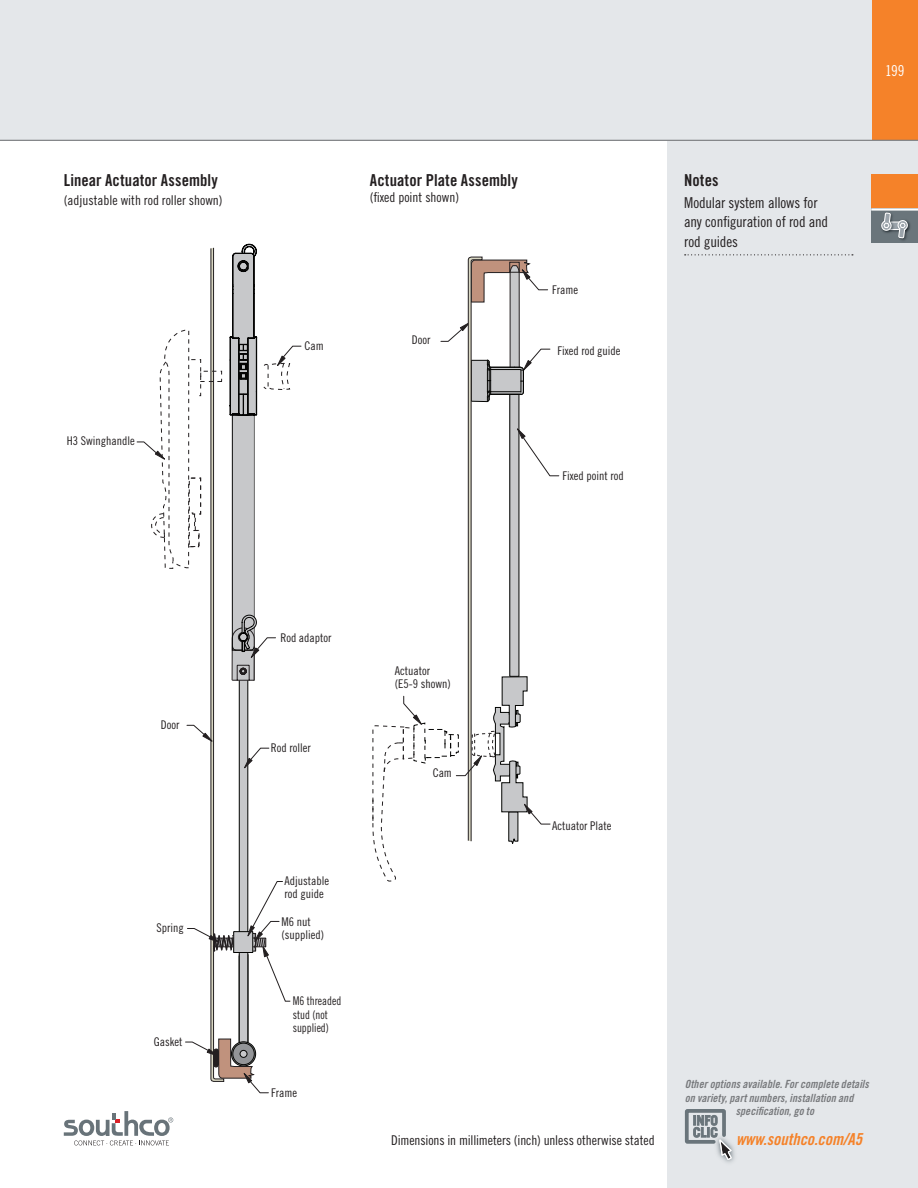
<style>
.page{position:relative;width:918px;height:1188px;background:#fff}
.page>*{position:absolute;margin:0;border:0;box-sizing:border-box;transform-origin:0 0}
.TG20_11-13_general_t{font:16.5px "Trade Gothic LT Std Bd Cn 20";letter-spacing:.01em;color:#231f20}
.web{font:16.5px "Trade Gothic LT Std Bd Cn 20 Obl";color:#f58229}
.M_F_sub_heads{font:16.5px "Trade Gothic LT Std Bd Cn 20";letter-spacing:.01em;color:#231f20}
.M_F_left-rule{font:15px/19.5px "Trade Gothic LT Std Cn 18";letter-spacing:-.01em;color:#231f20}
.t1{font:15px "Trade Gothic LT Std Cn 18";color:#fff}
.TG20_11-13_general_t-2{font:13.5px "Trade Gothic LT Std Cn 18";color:#231f20}
.t2{font:12px/13.5px "Trade Gothic Cond Eighteen";color:#231f20}
.t3{font:12px/13.5px "Trade Gothic Cond Eighteen";color:#231f20;scale:.92 1}
.InfoClic_text_TG20ob{font:11.25px "Trade Gothic LT Std Bd Cn 20 Obl";letter-spacing:.005em;color:#787a7d}
</style>
<div class="page">
<div style="left:871px;top:0;width:47px;height:140px;background:#f58229"></div>
<div style="left:0;top:0;width:871px;height:140px;background:#e4e7ea"></div>
<svg style="left:64px;top:1111px;width:109px;height:34px"></svg>
<div style="left:667px;top:140px;width:251px;height:1048px;background:#e4e7ea"></div>
<hr style="left:0;top:140px;width:918px;height:1px;background:#787a7d">
<div style="left:871px;top:174px;width:47px;height:34px;background:#f58229"></div>
<div style="left:871px;top:208px;width:47px;height:34px;background:#6a757b"></div>
<img style="left:900px;top:222px;width:10px;height:19px">
<svg style="left:881px;top:212px;width:28px;height:27px"></svg>
<hr style="left:871px;top:208px;width:47px;height:3px;background:#fff">
<svg style="left:136px;top:243px;width:166px;height:851px"></svg>
<img style="left:725px;top:1146px;width:10px;height:17px">
<svg style="left:684px;top:1109px;width:48px;height:52px"></svg>
<svg style="left:372px;top:256px;width:188px;height:626px"></svg>
<svg style="left:685px;top:254px;width:168px;height:1px"></svg>
<p class="TG20_11-13_general_t" style="left:64px;top:170px;width:156px">Linear Actuator Assembly</p>
<p class="TG20_11-13_general_t-2" style="left:64px;top:192px;width:160px">(adjustable with rod roller shown)</p>
<p class="t2" style="left:67px;top:434px;width:69px">H3 Swinghandle</p>
<p class="t2" style="left:304px;top:339px;width:21px">Cam</p>
<p class="TG20_11-13_general_t" style="left:370px;top:170px;width:149px">Actuator Plate Assembly</p>
<p class="TG20_11-13_general_t-2" style="left:370px;top:190px;width:91px">(fixed point shown)</p>
<p class="t2" style="left:412px;top:333px;width:20px">Door</p>
<p class="t2" style="left:552px;top:283px;width:28px">Frame</p>
<p class="t2" style="left:557px;top:343px;width:65px">Fixed rod guide</p>
<p class="t2" style="left:562px;top:469px;width:63px">Fixed point rod</p>
<p class="M_F_sub_heads" style="left:684px;top:170px;width:36px">Notes</p>
<p class="M_F_left-rule" style="left:684px;top:193px;width:146px">Modular system allows for any configuration of rod and rod guides</p>
<p class="t1" style="left:885px;top:61px;width:21px">199</p>
<p class="t2" style="left:161px;top:718px;width:20px">Door</p>
<p class="t2" style="left:156px;top:921px;width:29px">Spring</p>
<p class="t2" style="left:154px;top:1035px;width:30px">Gasket</p>
<p class="t2" style="left:280px;top:630px;width:53px">Rod adaptor</p>
<p class="t2" style="left:271px;top:740px;width:41px">Rod roller</p>
<p class="t2" style="left:285px;top:874px;width:46px">Adjustable rod guide</p>
<p class="t2" style="left:281px;top:914px;width:44px">M6 nut (supplied)</p>
<p class="t3" style="left:293px;top:994px;width:54px">M6 threaded stud (not supplied)</p>
<p class="t2" style="left:271px;top:1086px;width:28px">Frame</p>
<p class="t2" style="left:395px;top:664px;width:57px">Actuator (E5-9 shown)</p>
<p class="t2" style="left:433px;top:766px;width:21px">Cam</p>
<p class="t2" style="left:552px;top:818px;width:61px">Actuator Plate</p>
<p class="TG20_11-13_general_t-2" style="left:391px;top:1132px;width:265px">Dimensions in millimeters (inch) unless otherwise stated</p>
<p class="InfoClic_text_TG20ob" style="left:685px;top:1077px;width:186px">Other options available. For complete details</p>
<p class="InfoClic_text_TG20ob" style="left:685px;top:1091px;width:170px">on variety, part numbers, installation and</p>
<p class="InfoClic_text_TG20ob" style="left:736px;top:1104px;width:80px">specification, go to</p>
<p class="web" style="left:736px;top:1130px;width:128px">www.southco.com/A5</p>
</div>
